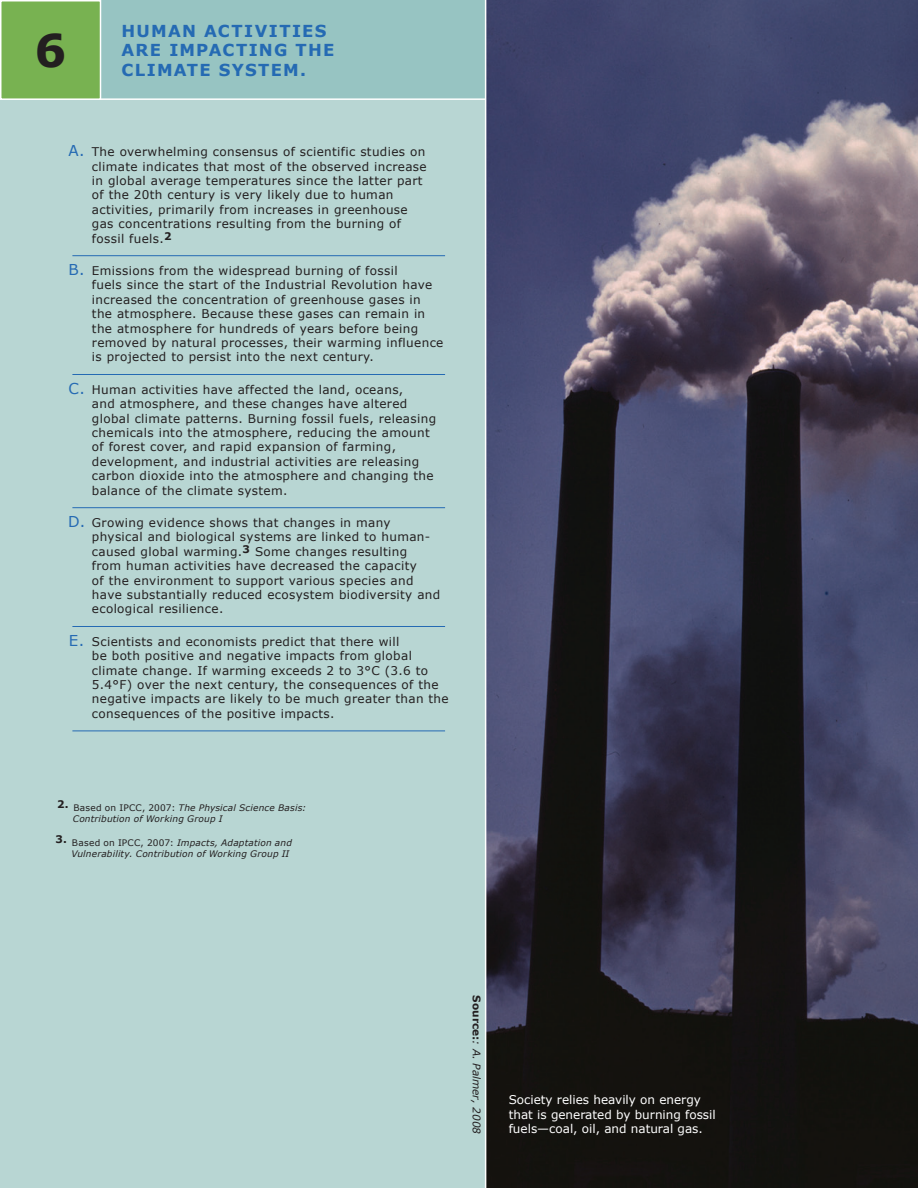
<style>
.page{position:relative;width:918px;height:1188px;background:#b8d6d3}
.page>*{position:absolute;margin:0;border:0;box-sizing:border-box;transform-origin:0 0}
.t1{font:700 45px "Verdana";color:#231f20}
.t2{font:700 16.5px/19.8px "Verdana";letter-spacing:.075em;color:#256ab3}
.t3{font:12px/14.4px "Verdana";letter-spacing:.03em;color:#231f20}
.t4{font:12px/14.4px "Verdana";color:#fff}
.t5{font:italic 10.5px "Verdana";color:#231f20}
.t6{font:italic 9px/10.8px "Verdana";letter-spacing:.02em;color:#231f20}
.s1{font-size:15px;color:#256ab3}
.s2{font-style:normal}
.s3{font-weight:700;font-style:normal}
</style>
<div class="page">
<div style="left:101px;top:0;width:384px;height:100px;background:#97c4c2"></div>
<svg style="left:485px;top:0;width:433px;height:1188px;background:#3f3e51"></svg>
<div style="left:1px;top:1px;width:99px;height:98px;background:#78b251"></div>
<div style="left:0;top:0;width:101px;height:100px;border:2px solid #fff"></div>
<hr style="left:72px;top:255px;width:373px;height:1px;background:#256ab3">
<hr style="left:72px;top:374px;width:373px;height:1px;background:#256ab3">
<hr style="left:72px;top:507px;width:373px;height:1px;background:#256ab3">
<hr style="left:72px;top:626px;width:373px;height:1px;background:#256ab3">
<hr style="left:72px;top:731px;width:373px;height:1px;background:#256ab3">
<h1 class="t1" style="left:35px;top:19px;width:33px">6</h1>
<h2 class="t2" style="left:122px;top:20px;width:214px">H UMAN ACTIVITIES<br>ARE IMPACTING THE</h2>
<h2 class="t2" style="left:122px;top:60px;width:186px">CLIMATE SYSTEM.</h2>
<p class="t3" style="left:92px;top:144px;width:336px;text-indent:-23px"><span class="s1">a.</span> The overwhelming consensus of scientific studies on climate indicates that most of the observed increase in global average temperatures since the latter part of the 20th century is very likely due to human activities, primarily from increases in greenhouse gas concentrations resulting from the burning of fossil fuels.<sup>2</sup></p>
<p class="t3" style="left:92px;top:263px;width:353px;text-indent:-23px"><span class="s1">b.</span> Emissions from the widespread burning of fossil<br>fuels since the start of the Industrial Revolution have increased the concentration of greenhouse gases in the atmosphere. Because these gases can remain in the atmosphere for hundreds of years before being removed by natural processes, their warming influence is projected to persist into the next century.</p>
<p class="t3" style="left:92px;top:382px;width:346px;text-indent:-23px"><span class="s1">c.</span> Human activities have affected the land, oceans,<br>and atmosphere, and these changes have altered global climate patterns. Burning fossil fuels, releasing chemicals into the atmosphere, reducing the amount of forest cover, and rapid expansion of farming, development, and industrial activities are releasing carbon dioxide into the atmosphere and changing the balance of the climate system.</p>
<p class="t3" style="left:92px;top:515px;width:350px;text-indent:-24px"><span class="s1">d.</span> Growing evidence shows that changes in many physical and biological systems are linked to human&shy;caused global warming.<sup>3</sup> Some changes resulting<br>from human activities have decreased the capacity<br>of the environment to support various species and have substantially reduced ecosystem biodiversity and ecological resilience.</p>
<p class="t3" style="left:92px;top:634px;width:358px;text-indent:-23px"><span class="s1">e.</span> Scientists and economists predict that there will<br>be both positive and negative impacts from global climate change. If warming exceeds 2 to 3°C (3.6 to 5.4°F) over the next century, the consequences of the negative impacts are likely to be much greater than the consequences of the positive impacts.</p>
<p class="t6" style="left:73px;top:803px;width:235px;text-indent:-16px"><sup>2.</sup> <span class="s2">Based on IPCC , 2007:</span> The Physical Science Basis:<br>Contribution of Working Group I</p>
<p class="t6" style="left:56px;top:838px;width:238px;text-align:right"><sup>3.</sup> <span class="s2">Based on IPCC, 2007:</span> Impacts, Adaptation and<br>Vulnerability. Contribution of Working Group II</p>
<p class="t5" style="left:484px;top:995px;width:140px;rotate:90deg"><span class="s3">SOURCE:</span>: A. Palmer, 2008</p>
<p class="t4" style="left:509px;top:1093px;width:209px">Society relies heavily on energy that is generated by burning fossil fuels—coal, oil, and natural gas.</p>
</div>
